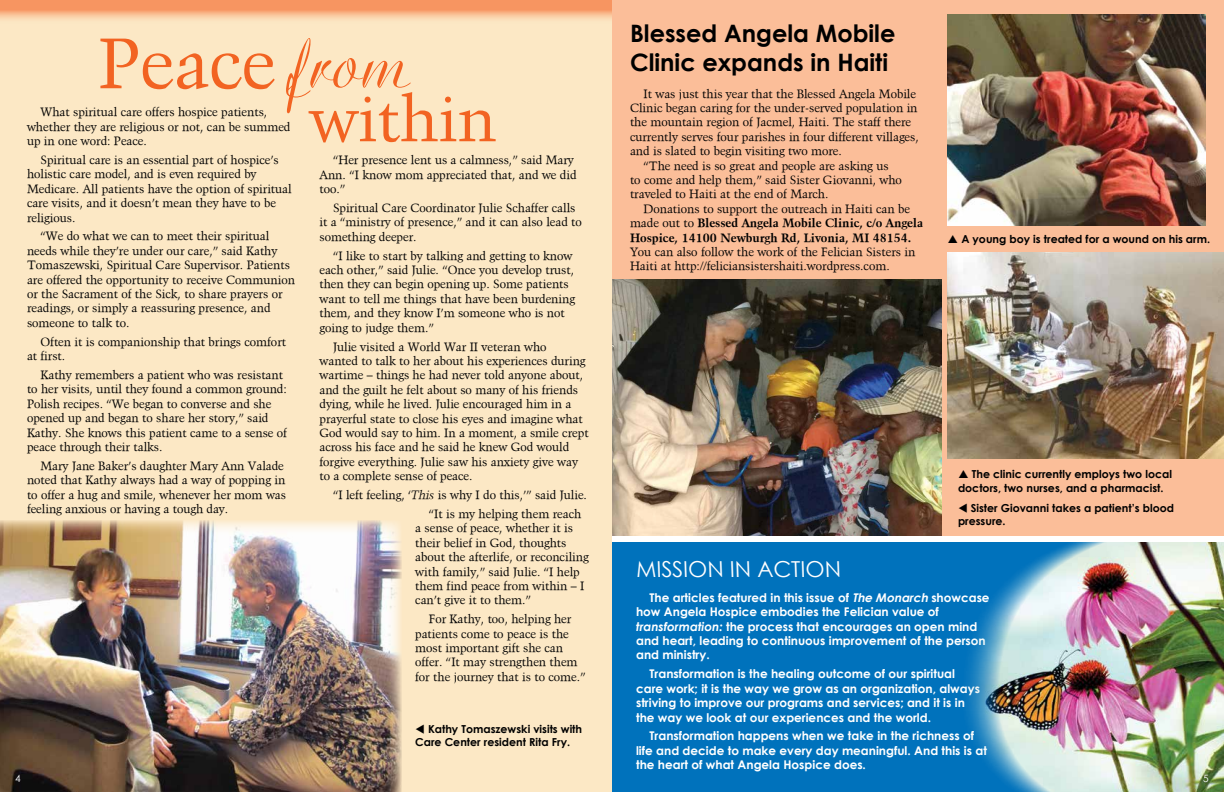
<style>
.page{position:relative;width:1224px;height:792px;background:#fff}
.page>*{position:absolute;margin:0;border:0;box-sizing:border-box;transform-origin:0 0}
.t1{font:72px "Crystal";color:#f26322}
.t2{font:64px "Crystal";color:#f26322}
.t3{font:700 24px/28.8px "Century Gothic";color:#000}
.t4{font:22px "Century Gothic";color:#fff}
.t5{font:12px/14.4px "Crystal";color:#000}
.t6{font:700 12px/14.4px "Century Gothic";color:#fff}
.t7{font:700 12px "Crystal";color:#000}
.t8{font:700 11px/13.2px "Century Gothic";color:#000}
.t9{font:10px "Century Gothic";color:#fff}
.s1{font-family:"Artistic";font-size:90px}
.s2{font-family:"Artistic"}
.s3{font-style:italic}
.s4{font-weight:400}
</style>
<div class="page">
<div style="left:612px;top:536px;width:612px;height:256px;background:#0072bc"></div>
<img style="left:963px;top:541px;width:261px;height:251px">
<div style="left:612px;top:0;width:612px;height:538px;background:#fbbe99"></div>
<div style="left:0;top:0;width:612px;height:792px;background:#fce8c5"></div>
<img style="left:0;top:521px;width:402px;height:271px">
<svg style="left:0;top:0;width:612px;height:20px;background:#f8ab7b"></svg>
<img style="left:948px;top:15px;width:257px;height:211px">
<img style="left:948px;top:252px;width:276px;height:207px">
<img style="left:612px;top:279px;width:330px;height:257px">
<div style="left:612px;top:536px;width:612px;height:5px;background:#fff"></div>
<h1 class="t1" style="left:98px;top:19px;width:314px">Peace <span class="s1">f</span><span class="s2">rom</span></h1>
<h2 class="t2" style="left:310px;top:80px;width:188px">within</h2>
<p class="t5" style="left:27px;top:105px;width:265px;text-indent:14px">What spiritual care offers hospice patients, whether they are religious or not, can be summed up in one word: Peace.</p>
<p class="t5" style="left:27px;top:152px;width:266px;text-indent:14px">Spiritual care is an essential part of hospice’s holistic care model, and is even required by Medicare. All patients have the option of spiritual care visits, and it doesn’t mean they have to be religious.</p>
<p class="t5" style="left:27px;top:229px;width:269px;text-indent:14px">“We do what we can to meet their spiritual needs while they’re under our care,” said Kathy Tomaszewski, Spiritual Care Supervisor. Patients are offered the opportunity to receive Communion or the Sacrament of the Sick, to share prayers or readings, or simply a reassuring presence, and someone to talk to.</p>
<p class="t5" style="left:27px;top:334px;width:261px;text-indent:14px">Often it is companionship that brings comfort at first.</p>
<p class="t5" style="left:27px;top:368px;width:261px;text-indent:14px">Kathy remembers a patient who was resistant to her visits, until they found a common ground:<br>Polish recipes. “We began to converse and she opened up and began to share her story,” said Kathy. She knows this patient came to a sense of peace through their talks.</p>
<p class="t5" style="left:27px;top:458px;width:261px;text-indent:14px">Mary Jane Baker’s daughter Mary Ann Valade noted that Kathy always had a way of popping in to offer a hug and smile, whenever her mom was feeling anxious or having a tough day.</p>
<p class="t5" style="left:320px;top:153px;width:259px;text-indent:14px">“Her presence lent us a calmness,” said Mary<br>Ann. “I know mom appreciated that, and we did too.”</p>
<p class="t5" style="left:320px;top:200px;width:264px;text-indent:14px">Spiritual Care Coordinator Julie Schaffer calls it a “ministry of presence,” and it can also lead to something deeper.</p>
<p class="t5" style="left:320px;top:248px;width:257px;text-indent:14px">“I like to start by talking and getting to know each other,” said Julie. “Once you develop trust, then they can begin opening up. Some patients want to tell me things that have been burdening them, and they know I’m someone who is not going to judge them.”</p>
<p class="t5" style="left:320px;top:339px;width:271px;text-indent:14px">Julie visited a World War II veteran who<br>wanted to talk to her about his experiences during wartime – things he had never told anyone about, and the guilt he felt about so many of his friends dying, while he lived. Julie encouraged him in a prayerful state to close his eyes and imagine what God would say to him. In a moment, a smile crept across his face and he said he knew God would forgive everything. Julie saw his anxiety give way to a complete sense of peace.</p>
<p class="t5" style="left:429px;top:485px;width:160px;line-height:18.9px;text-indent:-96px">“I left feeling, ‘<span class="s3">This</span> is why I do this,’” said Julie. “It is my helping them reach</p>
<p class="t5" style="left:415px;top:521px;width:175px">a sense of peace, whether it is their belief in God, thoughts about the afterlife, or reconciling with family,” said Julie. “I help them find peace from within – I can’t give it to them.”</p>
<p class="t5" style="left:415px;top:612px;width:172px;text-indent:14px">For Kathy, too, helping her patients come to peace is the most important gift she can offer. “It may strengthen them for the journey that is to come.”</p>
<p class="t8" style="left:415px;top:722px;width:168px">▼ Kathy Tomaszewski visits with<br>Care Center resident Rita Fry.</p>
<h3 class="t3" style="left:630px;top:18px;width:267px">Blessed Angela Mobile<br>Clinic expands in Haiti</h3>
<p class="t5" style="left:644px;top:86px;width:274px">It was just this year that the Blessed Angela Mobile</p>
<p class="t5" style="left:630px;top:101px;width:289px">Clinic began caring for the under-served population in</p>
<p class="t5" style="left:630px;top:115px;width:283px">the mountain region of Jacmel, Haiti. The staff there</p>
<p class="t5" style="left:630px;top:129px;width:290px">currently serves four parishes in four different villages,</p>
<p class="t5" style="left:630px;top:144px;width:213px">and is slated to begin visiting two more.</p>
<p class="t5" style="left:644px;top:158px;width:247px">“The need is so great and people are asking us</p>
<p class="t5" style="left:630px;top:173px;width:273px">to come and help them,” said Sister Giovanni, who</p>
<p class="t5" style="left:630px;top:187px;width:200px">traveled to Haiti at the end of March.</p>
<p class="t5" style="left:644px;top:201px;width:268px">Donations to support the outreach in Haiti can be</p>
<p class="t7" style="left:630px;top:216px;width:295px"><span class="s4">made out to</span> Blessed Angela Mobile Clinic, c/o Angela</p>
<p class="t7" style="left:630px;top:230px;width:283px">Hospice, 14100 Newburgh Rd, Livonia, MI 48154.</p>
<p class="t5" style="left:630px;top:245px;width:287px">You can also follow the work of the Felician Sisters in<br>Haiti at http://feliciansistershaiti.wordpress.com.</p>
<p class="t8" style="left:961px;top:232px;width:250px">A young boy is treated for a wound on his arm.</p>
<p class="t8" style="left:958px;top:467px;width:216px;text-indent:14px">The clinic currently employs two local doctors, two nurses, and a pharmacist.</p>
<p class="t8" style="left:958px;top:501px;width:218px">▼ Sister Giovanni takes a patient’s blood pressure.</p>
<h3 class="t4" style="left:636px;top:553px;width:207px">MISSION IN ACTION</h3>
<p class="t6" style="left:636px;top:590px;width:355px;text-indent:14px">The articles featured in this issue of <span class="s3">The Monarch</span> showcase how Angela Hospice embodies the Felician value of <span class="s3">transformation:</span> the process that encourages an open mind and heart, leading to continuous improvement of the person and ministry.</p>
<p class="t6" style="left:636px;top:666px;width:345px;text-indent:14px">Transformation is the healing outcome of our spiritual care work; it is the way we grow as an organization, always striving to improve our programs and services; and it is in the way we look at our experiences and the world.</p>
<p class="t6" style="left:636px;top:728px;width:352px;text-indent:14px">Transformation happens when we take in the richness of life and decide to make every day meaningful. And this is at the heart of what Angela Hospice does.</p>
<p class="t9" style="left:15px;top:771px;width:7px">4</p>
<p class="t9" style="left:1203px;top:771px;width:7px">5</p>
</div>
